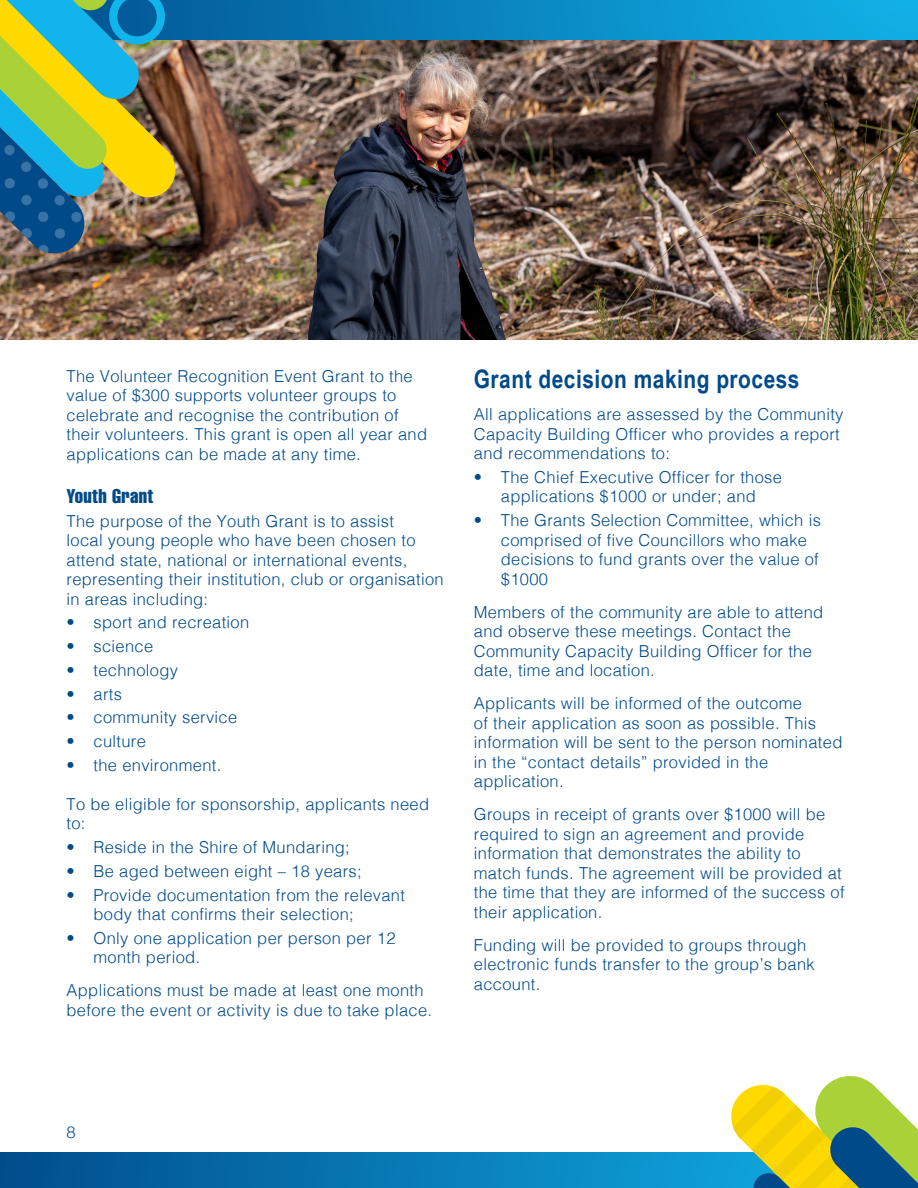
<style>
.page{position:relative;width:918px;height:1188px;background:#fff}
.page>*{position:absolute;margin:0;border:0;box-sizing:border-box;transform-origin:0 0}
.t1{font:700 25.5px "Arial Narrow";letter-spacing:.02em;color:#004a8a}
.Body{font:extra-condensed 19.5px "Helvetica";letter-spacing:.02em;color:#004a8a}
.Body-2{font:300 16.5px/19.5px "Helvetica";letter-spacing:.02em;color:#004a8a}
.Body-3{font:300 16.5px "Helvetica Neue";color:#004a8a}
</style>
<div class="page">
<img style="left:0;top:39px;width:918px;height:300px">
<svg style="left:178px;top:0;width:740px;height:39px;background:#0a8ac3"></svg>
<svg style="left:0;top:1152px;width:728px;height:36px;background:#0775b1"></svg>
<img style="left:0;top:0;width:178px;height:256px">
<svg style="left:728px;top:1076px;width:190px;height:112px"></svg>
<p class="Body-2" style="left:67px;top:365px;width:362px">The Volunteer Recognition Event Grant to the value of $300 supports volunteer groups to celebrate and recognise the contribution of their volunteers. This grant is open all year and applications can be made at any time.</p>
<p class="Body" style="left:67px;top:484px;width:88px">Youth Grant</p>
<p class="Body-2" style="left:67px;top:510px;width:379px">The purpose of the Youth Grant is to assist<br>local young people who have been chosen to attend state, national or international events, representing their institution, club or organisation in areas including:</p>
<p class="Body-2" style="left:67px;top:612px;width:184px">• sport and recreation</p>
<p class="Body-2" style="left:67px;top:635px;width:88px">• science</p>
<p class="Body-2" style="left:67px;top:659px;width:113px">• technology</p>
<p class="Body-2" style="left:67px;top:683px;width:57px">• arts</p>
<p class="Body-2" style="left:67px;top:707px;width:172px">• community service</p>
<p class="Body-2" style="left:67px;top:730px;width:81px">• culture</p>
<p class="Body-2" style="left:67px;top:754px;width:156px">• the environment.</p>
<p class="Body-2" style="left:67px;top:793px;width:364px">To be eligible for sponsorship, applicants need to:</p>
<p class="Body-2" style="left:67px;top:836px;width:285px">• Reside in the Shire of Mundaring;</p>
<p class="Body-2" style="left:67px;top:860px;width:297px">• Be aged between eight – 18 years;</p>
<p class="Body-2" style="left:94px;top:884px;width:313px;text-indent:-27px">• Provide documentation from the relevant body that confirms their selection;</p>
<p class="Body-2" style="left:94px;top:927px;width:303px;text-indent:-27px">• Only one application per person per 12 month period.</p>
<p class="Body-2" style="left:67px;top:980px;width:367px">Applications must be made at least one month before the event or activity is due to take place.</p>
<p class="t1" style="left:474px;top:360px;width:327px">Grant decision making process</p>
<p class="Body-2" style="left:474px;top:403px;width:371px">All applications are assessed by the Community<br>Capacity Building Officer who provides a report and recommendations to:</p>
<p class="Body-2" style="left:474px;top:466px;width:310px;text-align:center">• The Chief Executive Officer for those applications $1000 or under; and</p>
<p class="Body-2" style="left:501px;top:509px;width:322px;text-indent:-27px">• The Grants Selection Committee, which is comprised of five Councillors who make decisions to fund grants over the value of $1000</p>
<p class="Body-2" style="left:474px;top:601px;width:351px">Members of the community are able to attend and observe these meetings. Contact the Community Capacity Building Officer for the date, time and location.</p>
<p class="Body-2" style="left:474px;top:692px;width:370px">Applicants will be informed of the outcome<br>of their application as soon as possible. This information will be sent to the person nominated in the “contact details” provided in the application.</p>
<p class="Body-2" style="left:474px;top:803px;width:372px">Groups in receipt of grants over $1000 will be required to sign an agreement and provide information that demonstrates the ability to match funds. The agreement will be provided at the time that they are informed of the success of their application.</p>
<p class="Body-2" style="left:474px;top:934px;width:342px">Funding will be provided to groups through electronic funds transfer to the group’s bank account.</p>
<p class="Body-3" style="left:67px;top:1119px;width:11px">8</p>
</div>
